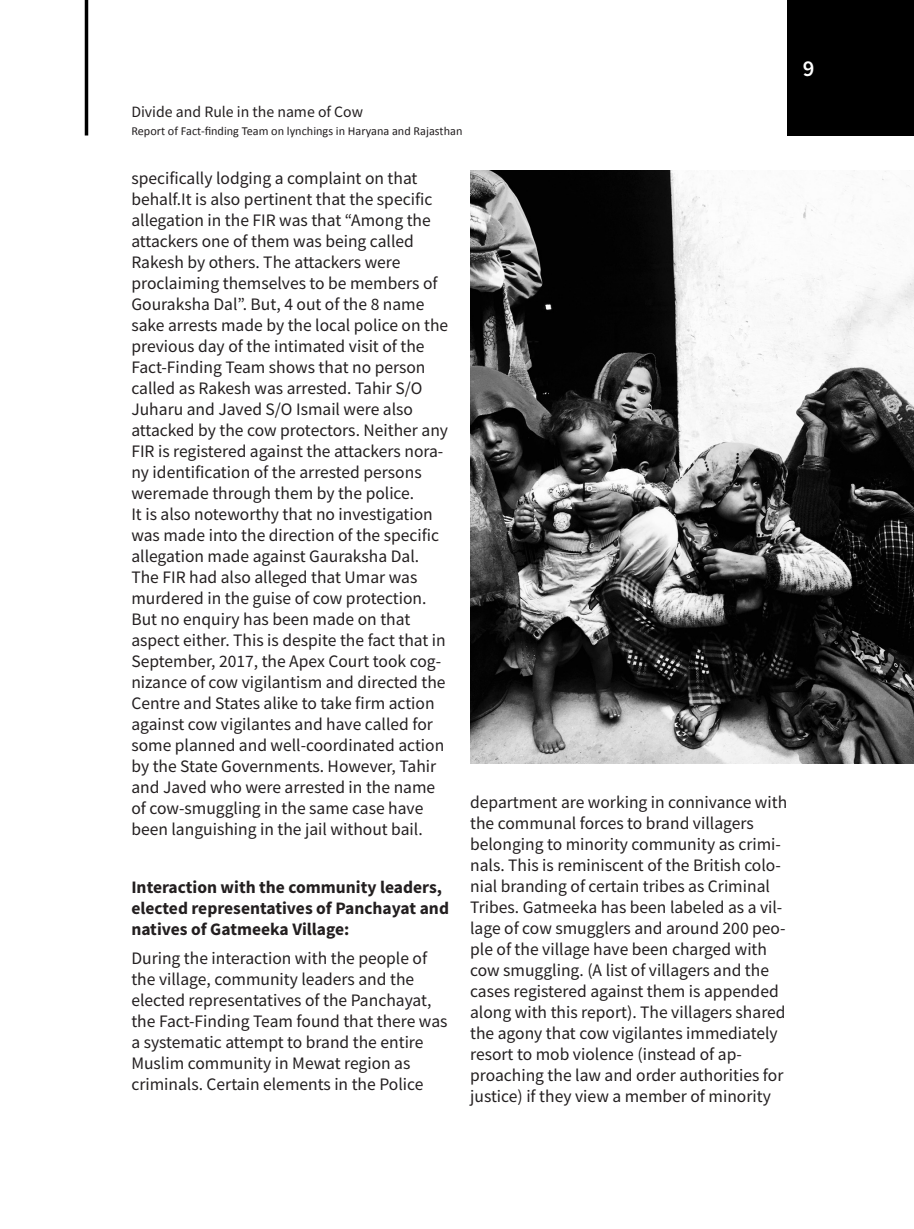
<style>
.page{position:relative;width:914px;height:1229px;background:#fff}
.page>*{position:absolute;margin:0;border:0;box-sizing:border-box;transform-origin:0 0}
.t1{font:600 22.75px "Source Sans Pro";color:#fff}
.t2{font:17.5px/21px "Source Sans Pro";color:#231f20}
.t3{font:700 17.5px/21px "Source Sans Pro";color:#231f20}
.t4{font:15.75px "Source Sans Pro";color:#231f20}
.t5{font:12.25px "Calibri";color:#231f20}
</style>
<div class="page">
<div style="left:788px;top:0;width:126px;height:135px;background:#000"></div>
<hr style="left:85px;top:0;width:3px;height:135px;background:#000">
<img style="left:470px;top:171px;width:444px;height:592px">
<p class="t4" style="left:131px;top:101px;width:233px">Divide and Rule in the name of Cow</p>
<p class="t5" style="left:131px;top:123px;width:332px">Report of Fact-finding Team on lynchings in Haryana and Rajasthan</p>
<p class="t2" style="left:131px;top:167px;width:318px">specifically lodging a complaint on that behalf.It is also pertinent that the specific allegation in the FIR was that “Among the attackers one of them was being called Rakesh by others. The attackers were proclaiming themselves to be members of Gouraksha Dal”. But, 4 out of the 8 name sake arrests made by the local police on the previous day of the intimated visit of the Fact-Finding Team shows that no person called as Rakesh was arrested. Tahir S/O Juharu and Javed S/O Ismail were also attacked by the cow protectors. Neither any FIR is registered against the attackers nora&shy;ny identification of the arrested persons weremade through them by the police.<br>It is also noteworthy that no investigation was made into the direction of the specific allegation made against Gauraksha Dal.<br>The FIR had also alleged that Umar was murdered in the guise of cow protection.<br>But no enquiry has been made on that aspect either. This is despite the fact that in September, 2017, the Apex Court took cog&shy;nizance of cow vigilantism and directed the Centre and States alike to take firm action against cow vigilantes and have called for some planned and well-coordinated action by the State Governments. However, Tahir and Javed who were arrested in the name of cow-smuggling in the same case have been languishing in the jail without bail.</p>
<p class="t3" style="left:131px;top:876px;width:319px">Interaction with the community leaders, elected representatives of Panchayat and natives of Gatmeeka Village:</p>
<p class="t2" style="left:131px;top:947px;width:317px">During the interaction with the people of the village, community leaders and the elected representatives of the Panchayat, the Fact-Finding Team found that there was a systematic attempt to brand the entire Muslim community in Mewat region as criminals. Certain elements in the Police</p>
<p class="t2" style="left:470px;top:791px;width:318px">department are working in connivance with the communal forces to brand villagers belonging to minority community as crimi&shy;nals. This is reminiscent of the British colo&shy;nial branding of certain tribes as Criminal Tribes. Gatmeeka has been labeled as a vil&shy;lage of cow smugglers and around 200 peo&shy;ple of the village have been charged with cow smuggling. (A list of villagers and the cases registered against them is appended along with this report). The villagers shared the agony that cow vigilantes immediately resort to mob violence (instead of ap&shy;proaching the law and order authorities for justice) if they view a member of minority</p>
<p class="t1" style="left:802px;top:54px;width:13px">9</p>
</div>
